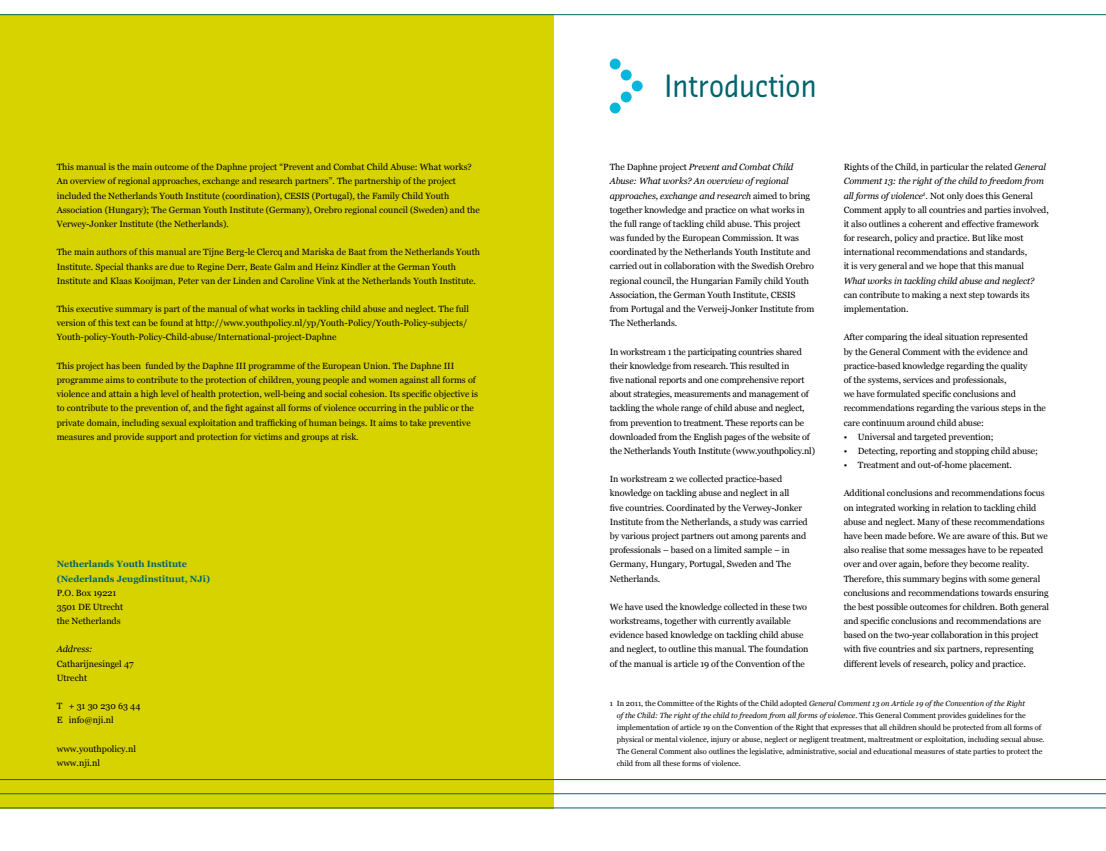
<style>
.page{position:relative;width:1106px;height:851px;background:#fff}
.page>*{position:absolute;margin:0;border:0;box-sizing:border-box;transform-origin:0 0}
.t1{font:30px "Sansa Con Soft Pro";color:#00646c}
.t2{font:9px/14.2px "Georgia";letter-spacing:-.01em;color:#000}
.t3{font:700 9px/14.2px "Georgia";color:#00646c}
.t4{font:italic 9px "Georgia";letter-spacing:-.01em;color:#000}
.t5{font:7.5px/12px "Georgia";color:#000}
.s1{font-style:italic}
</style>
<div class="page">
<div style="left:0;top:14px;width:553px;height:794px;background:#d7d300"></div>
<hr style="left:0;top:779px;width:1106px;height:1px;background:#00646c">
<hr style="left:0;top:793px;width:1106px;height:1px;background:#00646c">
<hr style="left:0;top:807px;width:1106px;height:1px;background:#00646c">
<hr style="left:0;top:14px;width:1106px;height:1px;background:#00646c">
<div style="left:609px;top:59px;width:11px;height:10px;background:#06b7dc;border-radius:50%"></div>
<div style="left:609px;top:102px;width:11px;height:11px;background:#06b7dc;border-radius:50%"></div>
<div style="left:620px;top:70px;width:11px;height:10px;background:#06b7dc;border-radius:50%"></div>
<div style="left:620px;top:91px;width:11px;height:11px;background:#06b7dc;border-radius:50%"></div>
<div style="left:631px;top:81px;width:11px;height:10px;background:#06b7dc;border-radius:50%"></div>
<p class="t2" style="left:57px;top:160px;width:424px">This manual is the main outcome of the Daphne project “Prevent and Combat Child Abuse: What works?<br>An overview of regional approaches, exchange and research partners”. The partnership of the project included the Netherlands Youth Institute (coordination), CESIS (Portugal), the Family Child Youth Association (Hungary); The German Youth Institute (Germany), Orebro regional council (Sweden) and the Verwey-Jonker Institute (the Netherlands).</p>
<p class="t2" style="left:57px;top:245px;width:425px">The main authors of this manual are Tijne Berg-le Clercq and Mariska de Baat from the Netherlands Youth<br>Institute. Special thanks are due to Regine Derr, Beate Galm and Heinz Kindler at the German Youth<br>Institute and Klaas Kooijman, Peter van der Linden and Caroline Vink at the Netherlands Youth Institute.</p>
<p class="t2" style="left:57px;top:302px;width:414px">This executive summary is part of the manual of what works in tackling child abuse and neglect. The full version of this text can be found at http://www.youthpolicy.nl/yp/Youth-Policy/Youth-Policy-subjects/<br>Youth-policy-Youth-Policy-Child-abuse/International-project-Daphne</p>
<p class="t2" style="left:57px;top:359px;width:423px">This project has been funded by the Daphne III programme of the European Union. The Daphne III programme aims to contribute to the protection of children, young people and women against all forms of violence and attain a high level of health protection, well-being and social cohesion. Its specific objective is to contribute to the prevention of, and the fight against all forms of violence occurring in the public or the private domain, including sexual exploitation and trafficking of human beings. It aims to take preventive measures and provide support and protection for victims and groups at risk.</p>
<p class="t3" style="left:57px;top:557px;width:155px">Netherlands Youth Institute (Nederlands Jeugdinstituut, NJi)</p>
<p class="t2" style="left:57px;top:585px;width:68px">P.O. Box 19221<br>3501 DE Utrecht the Netherlands</p>
<p class="t4" style="left:57px;top:643px;width:37px">Address:</p>
<p class="t2" style="left:57px;top:656px;width:78px">Catharijnesingel 47<br>Utrecht</p>
<p class="t2" style="left:57px;top:699px;width:85px">T + 31 30 230 63 44<br>E info@nji.nl</p>
<p class="t2" style="left:57px;top:741px;width:81px">www.youthpolicy.nl www.nji.nl</p>
<h1 class="t1" style="left:664px;top:66px;width:153px">Introduction</h1>
<p class="t2" style="left:609px;top:160px;width:206px">The Daphne project <span class="s1">Prevent and Combat Child Abuse: What works? An overview of regional approaches, exchange and research</span> aimed to bring together knowledge and practice on what works in the full range of tackling child abuse. This project was funded by the European Commission. It was coordinated by the Netherlands Youth Institute and carried out in collaboration with the Swedish Orebro regional council, the Hungarian Family child Youth Association, the German Youth Institute, CESIS from Portugal and the Verweij-Jonker Institute from The Netherlands.</p>
<p class="t2" style="left:609px;top:344px;width:207px">In workstream 1 the participating countries shared their knowledge from research. This resulted in<br>five national reports and one comprehensive report about strategies, measurements and management of tackling the whole range of child abuse and neglect, from prevention to treatment. These reports can be downloaded from the English pages of the website of the Netherlands Youth Institute (www.youthpolicy.nl)</p>
<p class="t2" style="left:609px;top:472px;width:199px">In workstream 2 we collected practice-based knowledge on tackling abuse and neglect in all<br>five countries. Coordinated by the Verwey-Jonker Institute from the Netherlands, a study was carried by various project partners out among parents and professionals – based on a limited sample – in Germany, Hungary, Portugal, Sweden and The Netherlands.</p>
<p class="t2" style="left:609px;top:599px;width:200px">We have used the knowledge collected in these two workstreams, together with currently available evidence based knowledge on tackling child abuse and neglect, to outline this manual. The foundation of the manual is article 19 of the Convention of the</p>
<p class="t2" style="left:843px;top:160px;width:207px">Rights of the Child, in particular the related <span class="s1">General Comment 13: the right of the child to freedom from all forms of violence</span><sup>1</sup>. Not only does this General Comment apply to all countries and parties involved, it also outlines a coherent and effective framework for research, policy and practice. But like most international recommendations and standards,<br>it is very general and we hope that this manual</p>
<p class="t4" style="left:843px;top:275px;width:192px">What works in tackling child abuse and neglect?</p>
<p class="t2" style="left:843px;top:288px;width:188px">can contribute to making a next step towards its implementation.</p>
<p class="t2" style="left:843px;top:330px;width:204px">After comparing the ideal situation represented<br>by the General Comment with the evidence and practice-based knowledge regarding the quality<br>of the systems, services and professionals,<br>we have formulated specific conclusions and recommendations regarding the various steps in the care continuum around child abuse:</p>
<p class="t2" style="left:843px;top:429px;width:151px">• Universal and targeted prevention;</p>
<p class="t2" style="left:843px;top:444px;width:196px">• Detecting, reporting and stopping child abuse;</p>
<p class="t2" style="left:843px;top:458px;width:170px">• Treatment and out-of-home placement.</p>
<p class="t2" style="left:843px;top:486px;width:207px">Additional conclusions and recommendations focus on integrated working in relation to tackling child abuse and neglect. Many of these recommendations have been made before. We are aware of this. But we also realise that some messages have to be repeated over and over again, before they become reality.<br>Therefore, this summary begins with some general conclusions and recommendations towards ensuring the best possible outcomes for children. Both general and specific conclusions and recommendations are based on the two-year collaboration in this project with five countries and six partners, representing different levels of research, policy and practice.</p>
<p class="t5" style="left:617px;top:697px;width:429px;text-indent:-7px">1 In 2011, the Committee of the Rights of the Child adopted <span class="s1">General Comment 13 on Article 19 of the Convention of the Right<br>of the Child: The right of the child to freedom from all forms of violence</span>. This General Comment provides guidelines for the implementation of article 19 on the Convention of the Right that expresses that all children should be protected from all forms of physical or mental violence, injury or abuse, neglect or negligent treatment, maltreatment or exploitation, including sexual abuse.<br>The General Comment also outlines the legislative, administrative, social and educational measures of state parties to protect the child from all these forms of violence.</p>
</div>
